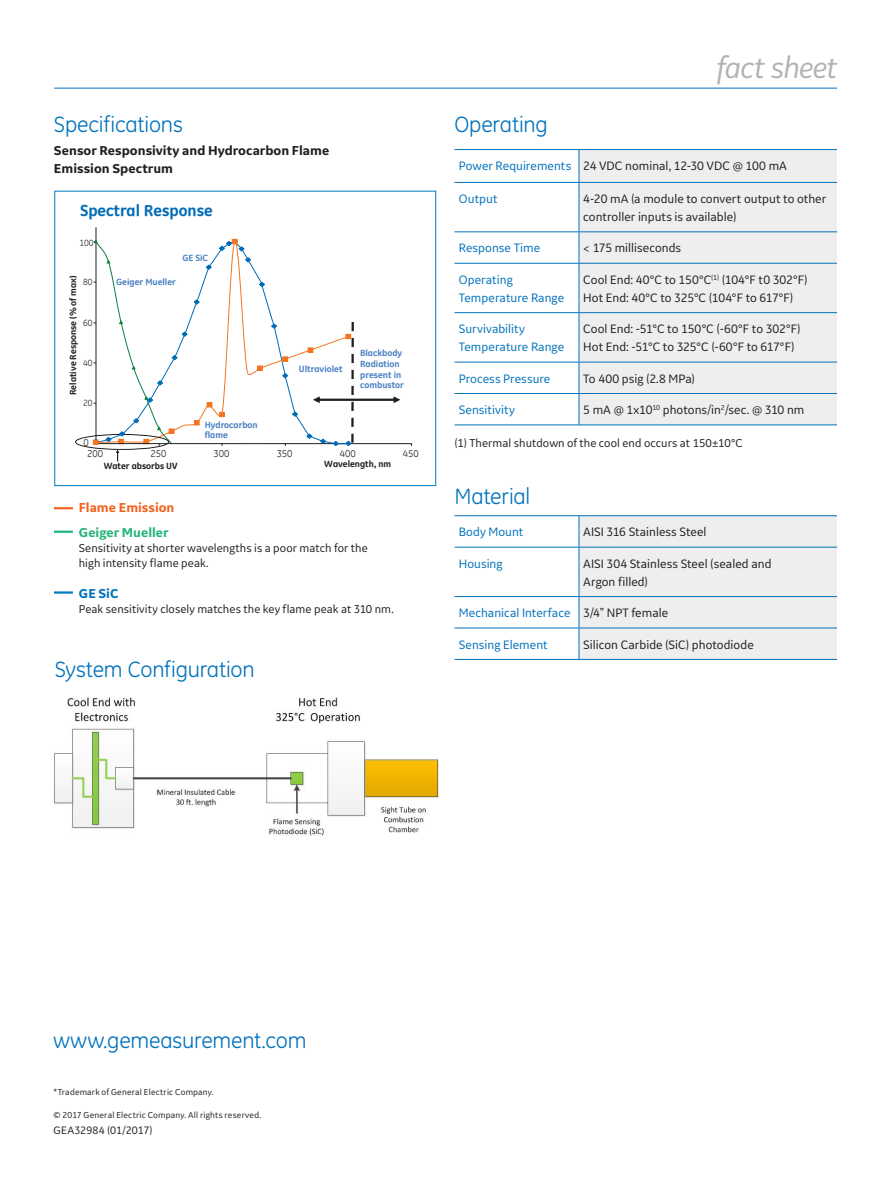
<style>
.page{position:relative;width:891px;height:1188px;background:#fff}
.page>*{position:absolute;margin:0;border:0;box-sizing:border-box;transform-origin:0 0}
.Fact_Sheet_Light_Gra{font:italic 31.5px "GE Inspira Sans";letter-spacing:-.025em;color:#b2b3b7}
.Level_1_header{font:22.5px "GE Inspira";letter-spacing:-.01em;color:#0072bc}
.t1{font:700 16.05px "GE Inspira Pitch";color:#006cb7}
.Body{font:700 13.5px/18px "GE Inspira Sans";letter-spacing:.005em;color:#231f20}
.Body-2{font:700 13.5px "GE Inspira Sans";color:#f36421}
.Body-3{font:700 13.5px "GE Inspira Sans";letter-spacing:.005em;color:#25b579}
.Body-4{font:700 13.5px "GE Inspira Sans";color:#0072bc}
.Table_text{font:12.75px/18px "GE Inspira Sans";color:#231f20}
.Table_Header_Primary{font:12.75px/18px "GE Inspira Sans";color:#0072bc}
.Body-5{font:12px/15px "GE Inspira Sans";letter-spacing:.005em;color:#231f20}
.GEA_Date{font:11.25px "GE Inspira Sans";letter-spacing:.01em;color:#231f20}
.t2{font:10.05px "GE Inspira";color:#231f20}
.Legal{font:9px "GE Inspira Sans";letter-spacing:.02em;color:#231f20}
.t3{font:700 9px/10.8px "GE Inspira Pitch";color:#4b81c3}
.t4{font:700 9px "GE Inspira Pitch";color:#231f20}
.t5{font:9px "GE Inspira";color:#231f20}
</style>
<div class="page">
<hr style="left:54px;top:88px;width:783px;height:1px;background:#0072bc">
<div style="left:580px;top:150px;width:257px;height:275px;background:#eeeeef"></div>
<hr style="left:454px;top:149px;width:125px;height:1px;background:#0072bc">
<hr style="left:579px;top:149px;width:258px;height:1px;background:#0072bc">
<hr style="left:579px;top:150px;width:1px;height:32px;background:#0072bc">
<hr style="left:454px;top:182px;width:125px;height:1px;background:#0072bc">
<hr style="left:579px;top:182px;width:258px;height:1px;background:#0072bc">
<hr style="left:579px;top:183px;width:1px;height:48px;background:#0072bc">
<hr style="left:454px;top:231px;width:125px;height:1px;background:#0072bc">
<hr style="left:579px;top:231px;width:258px;height:1px;background:#0072bc">
<hr style="left:579px;top:232px;width:1px;height:31px;background:#0072bc">
<hr style="left:454px;top:263px;width:125px;height:1px;background:#0072bc">
<hr style="left:579px;top:263px;width:258px;height:1px;background:#0072bc">
<hr style="left:579px;top:264px;width:1px;height:48px;background:#0072bc">
<hr style="left:454px;top:312px;width:125px;height:1px;background:#0072bc">
<hr style="left:579px;top:312px;width:258px;height:1px;background:#0072bc">
<hr style="left:579px;top:313px;width:1px;height:49px;background:#0072bc">
<hr style="left:454px;top:362px;width:125px;height:1px;background:#0072bc">
<hr style="left:579px;top:362px;width:258px;height:1px;background:#0072bc">
<hr style="left:579px;top:362px;width:1px;height:31px;background:#0072bc">
<hr style="left:454px;top:393px;width:125px;height:1px;background:#0072bc">
<hr style="left:579px;top:393px;width:258px;height:1px;background:#0072bc">
<hr style="left:579px;top:394px;width:1px;height:31px;background:#0072bc">
<hr style="left:454px;top:425px;width:125px;height:1px;background:#0072bc">
<hr style="left:579px;top:425px;width:258px;height:1px;background:#0072bc">
<div style="left:580px;top:516px;width:257px;height:143px;background:#eeeeef"></div>
<hr style="left:454px;top:515px;width:125px;height:1px;background:#0072bc">
<hr style="left:579px;top:515px;width:258px;height:1px;background:#0072bc">
<hr style="left:579px;top:516px;width:1px;height:31px;background:#0072bc">
<hr style="left:454px;top:547px;width:125px;height:1px;background:#0072bc">
<hr style="left:579px;top:547px;width:258px;height:1px;background:#0072bc">
<hr style="left:579px;top:548px;width:1px;height:48px;background:#0072bc">
<hr style="left:454px;top:596px;width:125px;height:1px;background:#0072bc">
<hr style="left:579px;top:596px;width:258px;height:1px;background:#0072bc">
<hr style="left:579px;top:597px;width:1px;height:31px;background:#0072bc">
<hr style="left:454px;top:628px;width:125px;height:1px;background:#0072bc">
<hr style="left:579px;top:628px;width:258px;height:1px;background:#0072bc">
<hr style="left:579px;top:628px;width:1px;height:31px;background:#0072bc">
<hr style="left:454px;top:659px;width:125px;height:1px;background:#0072bc">
<hr style="left:579px;top:659px;width:258px;height:1px;background:#0072bc">
<svg style="left:54px;top:507px;width:19px;height:2px"></svg>
<svg style="left:54px;top:531px;width:19px;height:2px"></svg>
<hr style="left:54px;top:591px;width:19px;height:3px;background:#0079c2">
<img style="left:54px;top:697px;width:385px;height:139px">
<hr style="left:96px;top:227px;width:1px;height:217px;background:#231f20">
<hr style="left:96px;top:443px;width:316px;height:1px;background:#231f20">
<div style="left:75px;top:434px;width:94px;height:16px;border:1px solid #231f20;border-radius:50%"></div>
<svg style="left:92px;top:238px;width:308px;height:223px"></svg>
<div style="left:54px;top:191px;width:382px;height:295px;border:1px solid #0079c2"></div>
<p class="Level_1_header" style="left:54px;top:111px;width:130px">Specifications</p>
<p class="Body" style="left:54px;top:142px;width:277px">Sensor Responsivity and Hydrocarbon Flame<br>Emission Spectrum</p>
<p class="t1" style="left:80px;top:200px;width:134px">Spectral Response</p>
<p class="t5" style="left:79px;top:237px;width:16px">100</p>
<p class="t4" style="left:67px;top:395px;width:121px;rotate:-90deg">Relative Response (% of max)</p>
<p class="t5" style="left:83px;top:276px;width:11px">80</p>
<p class="t5" style="left:83px;top:317px;width:11px">60</p>
<p class="t5" style="left:83px;top:357px;width:11px">40</p>
<p class="t5" style="left:83px;top:397px;width:11px">20</p>
<p class="t2" style="left:83px;top:436px;width:7px">0</p>
<p class="t3" style="left:182px;top:253px;width:27px">GE SiC</p>
<p class="t3" style="left:116px;top:277px;width:61px">Geiger Mueller</p>
<p class="t3" style="left:205px;top:419px;width:55px">Hydrocarbon flame</p>
<p class="t3" style="left:299px;top:364px;width:45px">Ultraviolet</p>
<p class="t3" style="left:360px;top:348px;width:45px">Blackbody<br>Radiation present in combustor</p>
<p class="t2" style="left:87px;top:447px;width:17px">200</p>
<p class="t2" style="left:150px;top:447px;width:17px">250</p>
<p class="t2" style="left:214px;top:447px;width:17px">300</p>
<p class="t2" style="left:277px;top:447px;width:17px">350</p>
<p class="t2" style="left:340px;top:447px;width:17px">400</p>
<p class="t2" style="left:403px;top:447px;width:17px">450</p>
<p class="t4" style="left:324px;top:458px;width:68px">Wavelength, nm</p>
<p class="t4" style="left:104px;top:461px;width:75px">Water absorbs UV</p>
<p class="Body-2" style="left:79px;top:499px;width:97px">Flame Emission</p>
<p class="Body-3" style="left:79px;top:524px;width:91px">Geiger Mueller</p>
<p class="Body-5" style="left:79px;top:540px;width:291px">Sensitivity at shorter wavelengths is a poor match for the high intensity flame peak.</p>
<p class="Body-4" style="left:79px;top:585px;width:41px">GE SiC</p>
<p class="Body-5" style="left:79px;top:601px;width:316px">Peak sensitivity closely matches the key flame peak at 310 nm.</p>
<p class="Level_1_header" style="left:55px;top:656px;width:202px">System Configuration</p>
<p class="Level_1_header" style="left:454px;top:111px;width:95px">Operating</p>
<p class="Fact_Sheet_Light_Gra" style="left:717px;top:48px;width:122px">fact sheet</p>
<p class="Table_Header_Primary" style="left:459px;top:157px;width:114px">Power Requirements</p>
<p class="Table_text" style="left:583px;top:157px;width:205px">24 VDC nominal, 12-30 VDC @ 100 mA</p>
<p class="Table_Header_Primary" style="left:459px;top:189px;width:40px">Output</p>
<p class="Table_text" style="left:583px;top:189px;width:245px">4-20 mA (a module to convert output to other controller inputs is available)</p>
<p class="Table_Header_Primary" style="left:459px;top:239px;width:83px">Response Time</p>
<p class="Table_text" style="left:583px;top:239px;width:99px">&lt; 175 milliseconds</p>
<p class="Table_Header_Primary" style="left:459px;top:270px;width:107px">Operating<br>Temperature Range</p>
<p class="Table_text" style="left:583px;top:270px;width:226px">Cool End: 40°C to 150°C<sup>(1)</sup> (104°F t0 302°F)</p>
<p class="Table_text" style="left:583px;top:288px;width:212px">Hot End: 40°C to 325°C (104°F to 617°F)</p>
<p class="Table_Header_Primary" style="left:459px;top:320px;width:107px">Survivability<br>Temperature Range</p>
<p class="Table_text" style="left:583px;top:320px;width:219px">Cool End: -51°C to 150°C (-60°F to 302°F)</p>
<p class="Table_text" style="left:583px;top:338px;width:213px">Hot End: -51°C to 325°C (-60°F to 617°F)</p>
<p class="Table_Header_Primary" style="left:459px;top:369px;width:93px">Process Pressure</p>
<p class="Table_text" style="left:583px;top:369px;width:113px">To 400 psig (2.8 MPa)</p>
<p class="Table_Header_Primary" style="left:459px;top:401px;width:58px">Sensitivity</p>
<p class="Table_text" style="left:583px;top:401px;width:223px">5 mA @ 1x10<sup>10</sup> photons/in<sup>2</sup>/sec. @ 310 nm</p>
<p class="Body-5" style="left:454px;top:435px;width:290px">(1) Thermal shutdown of the cool end occurs at 150±10°C</p>
<p class="Level_1_header" style="left:454px;top:483px;width:77px">Material</p>
<p class="Table_Header_Primary" style="left:459px;top:523px;width:66px">Body Mount</p>
<p class="Table_text" style="left:583px;top:523px;width:125px">AISI 316 Stainless Steel</p>
<p class="Table_Header_Primary" style="left:459px;top:554px;width:45px">Housing</p>
<p class="Table_text" style="left:583px;top:554px;width:190px">AISI 304 Stainless Steel (sealed and<br>Argon filled)</p>
<p class="Table_Header_Primary" style="left:459px;top:604px;width:113px">Mechanical Interface</p>
<p class="Table_text" style="left:583px;top:604px;width:86px">3/4” NPT female</p>
<p class="Table_Header_Primary" style="left:459px;top:635px;width:90px">Sensing Element</p>
<p class="Table_text" style="left:583px;top:635px;width:172px">Silicon Carbide (SiC) photodiode</p>
<p class="Level_1_header" style="left:54px;top:1027px;width:254px">www.gemeasurement.com</p>
<p class="Legal" style="left:54px;top:1086px;width:162px">*Trademark of General Electric Company.</p>
<p class="Legal" style="left:54px;top:1109px;width:209px">© 2017 General Electric Company. All rights reserved.</p>
<p class="GEA_Date" style="left:54px;top:1123px;width:100px">GEA32984 (01/2017)</p>
</div>
